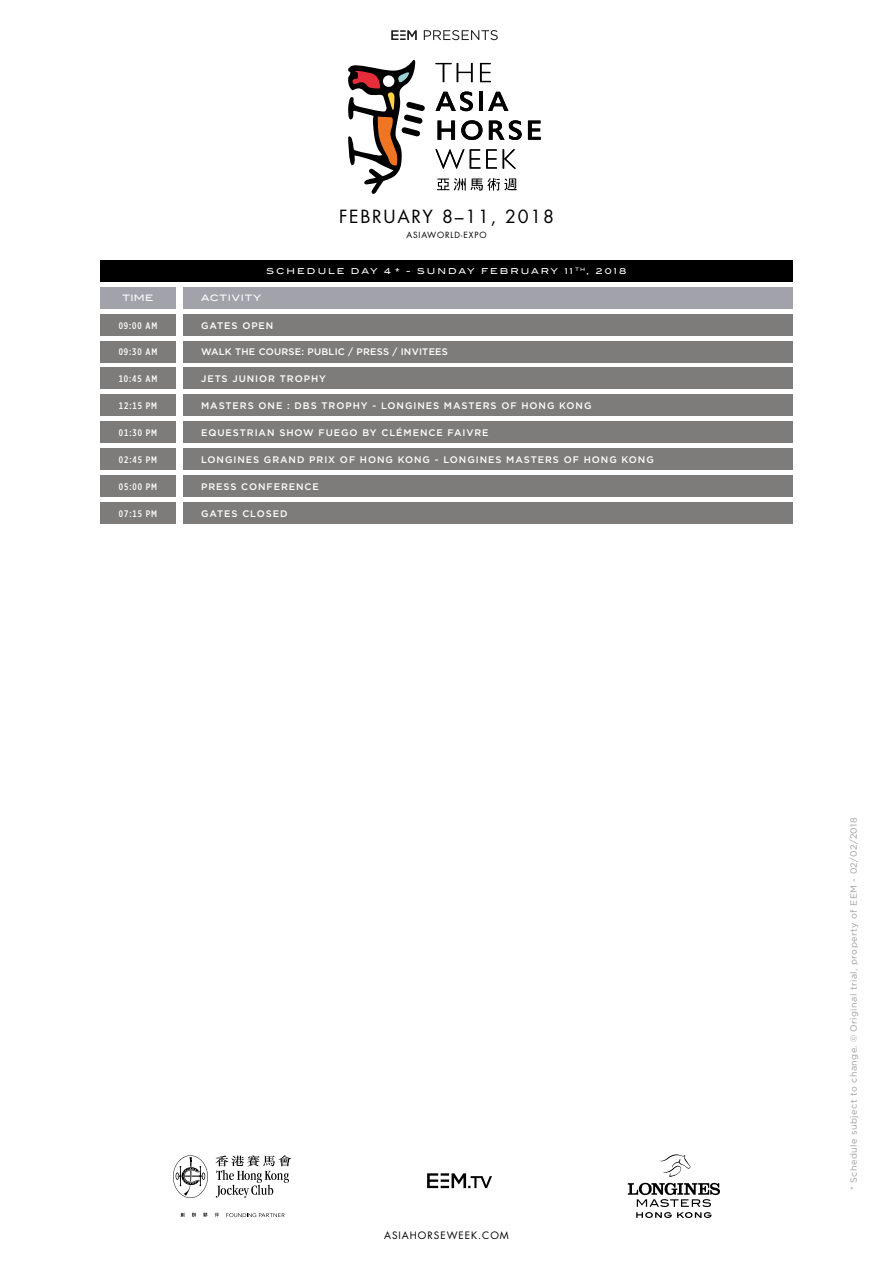
<style>
.page{position:relative;width:893px;height:1263px;background:#fff}
.page>*{position:absolute;margin:0;border:0;box-sizing:border-box;transform-origin:0 0}
.t1{font:17.7px "Futura";letter-spacing:.1em;color:#000}
.t2{font:9.9px "Futura";letter-spacing:.1em;color:#000}
.t3{font:500 9.45px "Gotham";letter-spacing:.1em;color:#fff}
.t4{font:500 9.45px "Gotham X Narrow";letter-spacing:.1em;color:#fff}
.t5{font:500 9.45px "Gotham";letter-spacing:.025em;color:#fff}
.t6{font:9px "Gotham";letter-spacing:.05em;color:#9d9ea4}
.t7{font:500 8.85px "Blair ITC";letter-spacing:.07em;color:#fff}
.t8{font:8.4px "Futura";letter-spacing:.1em;color:#000}
.t9{font:500 8.1px "Blair ITC";letter-spacing:.25em;color:#fff}
</style>
<div class="page">
<div style="left:100px;top:287px;width:76px;height:22px;background:#a2a2aa"></div>
<div style="left:183px;top:287px;width:610px;height:22px;background:#a2a2aa"></div>
<div style="left:100px;top:260px;width:693px;height:21px;background:#000"></div>
<div style="left:183px;top:314px;width:610px;height:21px;background:#7e7c7b"></div>
<div style="left:100px;top:314px;width:76px;height:21px;background:#7e7c7b"></div>
<div style="left:183px;top:502px;width:610px;height:21px;background:#7e7c7b"></div>
<div style="left:100px;top:502px;width:76px;height:21px;background:#7e7c7b"></div>
<div style="left:183px;top:341px;width:610px;height:21px;background:#7e7c7b"></div>
<div style="left:100px;top:341px;width:76px;height:21px;background:#7e7c7b"></div>
<div style="left:183px;top:368px;width:610px;height:21px;background:#7e7c7b"></div>
<div style="left:100px;top:368px;width:76px;height:21px;background:#7e7c7b"></div>
<div style="left:183px;top:394px;width:610px;height:22px;background:#7e7c7b"></div>
<div style="left:100px;top:394px;width:76px;height:22px;background:#7e7c7b"></div>
<div style="left:183px;top:421px;width:610px;height:21px;background:#7e7c7b"></div>
<div style="left:100px;top:421px;width:76px;height:21px;background:#7e7c7b"></div>
<div style="left:183px;top:475px;width:610px;height:22px;background:#7e7c7b"></div>
<div style="left:100px;top:475px;width:76px;height:22px;background:#7e7c7b"></div>
<div style="left:183px;top:448px;width:610px;height:22px;background:#7e7c7b"></div>
<div style="left:100px;top:448px;width:76px;height:22px;background:#7e7c7b"></div>
<svg style="left:424px;top:30px;width:74px;height:10px"></svg>
<svg style="left:391px;top:30px;width:26px;height:10px"></svg>
<svg style="left:348px;top:59px;width:77px;height:135px"></svg>
<svg style="left:435px;top:63px;width:38px;height:19px"></svg>
<svg style="left:480px;top:63px;width:11px;height:19px"></svg>
<svg style="left:435px;top:91px;width:38px;height:20px"></svg>
<hr style="left:479px;top:92px;width:4px;height:19px;background:#000">
<svg style="left:488px;top:92px;width:21px;height:19px"></svg>
<svg style="left:437px;top:121px;width:18px;height:19px"></svg>
<svg style="left:461px;top:120px;width:22px;height:20px"></svg>
<svg style="left:489px;top:120px;width:33px;height:20px"></svg>
<svg style="left:528px;top:121px;width:13px;height:19px"></svg>
<svg style="left:435px;top:149px;width:45px;height:20px"></svg>
<svg style="left:486px;top:149px;width:30px;height:20px"></svg>
<svg style="left:437px;top:178px;width:80px;height:13px"></svg>
<svg style="left:427px;top:1173px;width:65px;height:15px"></svg>
<svg style="left:628px;top:1154px;width:92px;height:64px"></svg>
<svg style="left:173px;top:1155px;width:35px;height:43px"></svg>
<svg style="left:226px;top:1213px;width:58px;height:4px"></svg>
<svg style="left:180px;top:1212px;width:5px;height:5px"></svg>
<svg style="left:192px;top:1212px;width:4px;height:5px"></svg>
<svg style="left:203px;top:1212px;width:4px;height:5px"></svg>
<svg style="left:215px;top:1212px;width:4px;height:5px"></svg>
<svg style="left:215px;top:1155px;width:76px;height:43px"></svg>
<h1 class="t1" style="left:339px;top:205px;width:216px">FEBRUARY 8–11, 2018</h1>
<p class="t8" style="left:406px;top:229px;width:82px">ASIAWORLD-EXPO</p>
<p class="t9" style="left:267px;top:266px;width:361px">SCHEDULE DAY 4 * - SUNDAY FEBRUARY 11 <sup>TH</sup>, 2018</p>
<p class="t7" style="left:123px;top:293px;width:33px">TIME</p>
<p class="t7" style="left:201px;top:293px;width:62px">ACTIVITY</p>
<p class="t4" style="left:119px;top:320px;width:40px">09:00 AM</p>
<p class="t3" style="left:201px;top:319px;width:74px">GATES OPEN</p>
<p class="t4" style="left:119px;top:346px;width:40px">09:30 AM</p>
<p class="t5" style="left:201px;top:346px;width:248px">WALK THE COURSE: PUBLIC / PRESS / INVITEES</p>
<p class="t4" style="left:119px;top:373px;width:40px">10:45 AM</p>
<p class="t3" style="left:201px;top:373px;width:126px">JETS JUNIOR TROPHY</p>
<p class="t4" style="left:119px;top:400px;width:40px">12:15 PM</p>
<p class="t3" style="left:201px;top:399px;width:392px">MASTERS ONE : DBS TROPHY - LONGINES MASTERS OF HONG KONG</p>
<p class="t4" style="left:119px;top:427px;width:40px">01:30 PM</p>
<p class="t3" style="left:201px;top:426px;width:289px">EQUESTRIAN SHOW FUEGO BY CLÉMENCE FAIVRE</p>
<p class="t4" style="left:119px;top:454px;width:40px">02:45 PM</p>
<p class="t3" style="left:201px;top:453px;width:454px">LONGINES GRAND PRIX OF HONG KONG - LONGINES MASTERS OF HONG KONG</p>
<p class="t4" style="left:119px;top:481px;width:40px">05:00 PM</p>
<p class="t3" style="left:201px;top:480px;width:119px">PRESS CONFERENCE</p>
<p class="t4" style="left:119px;top:507px;width:40px">07:15 PM</p>
<p class="t3" style="left:201px;top:507px;width:88px">GATES CLOSED</p>
<p class="t2" style="left:384px;top:1229px;width:126px">ASIAHORSEWEEK.COM</p>
<p class="t6" style="left:849px;top:1190px;width:374px;rotate:-90deg">* Schedule subject to change. © Original trial, property of EEM - 02/02/2018</p>
</div>
